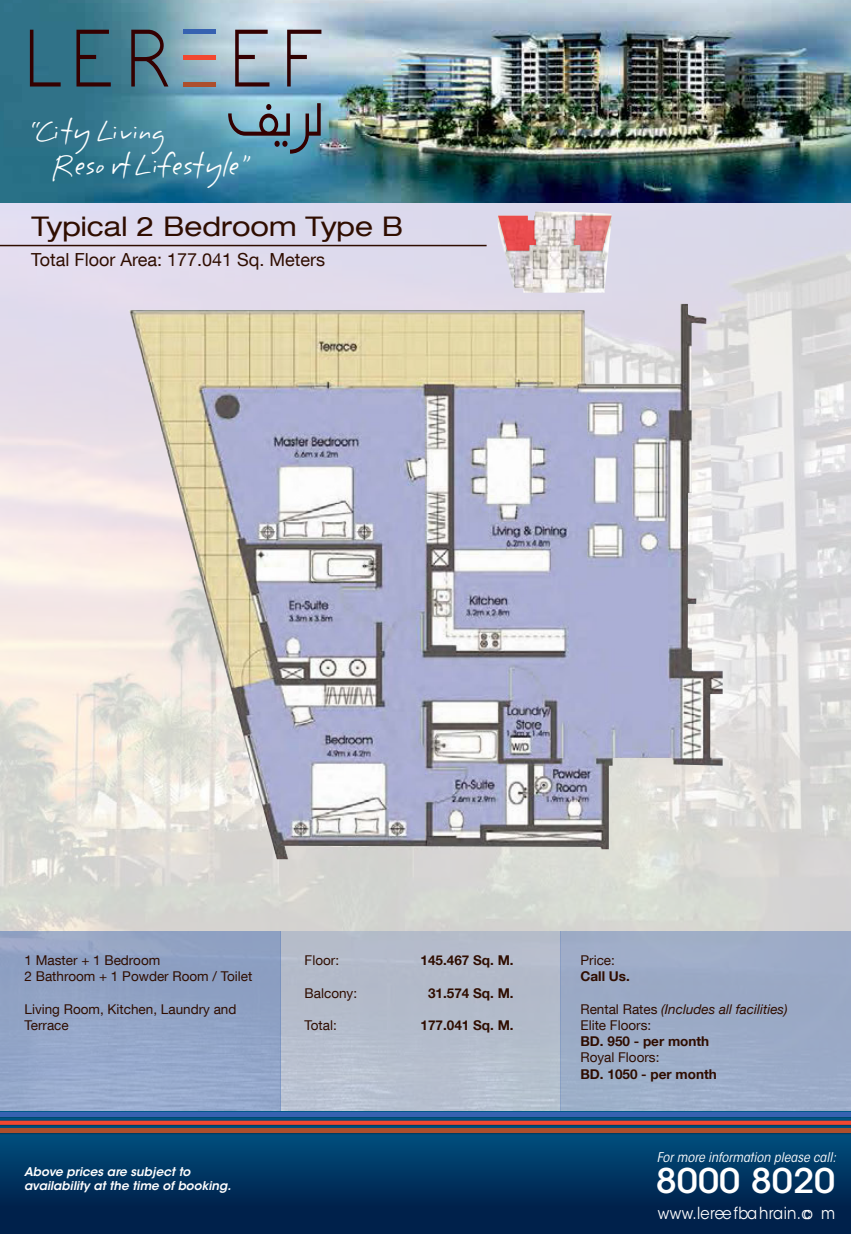
<style>
.page{position:relative;width:851px;height:1234px;background:#fff}
.page>*{position:absolute;margin:0;border:0;box-sizing:border-box;transform-origin:0 0}
.t1{font:500 33.75px "ITC Avant Garde Std";color:#fff;scale:1.06 1}
.t2{font:28.2px/33.8px "Desert Dog Hmk";letter-spacing:-.05em;color:#fff}
.t3{font:expanded 27px "Helvetica Neue LT Com";color:#2f0d00}
.t4{font:18px "Helvetica Neue LT Com";color:#2f0d00}
.t5{font:16.5px "ITC Avant Garde Std";letter-spacing:.025em;color:#fff;scale:.89 1}
.t6{font:13.5px/16.2px "Helvetica Neue LT Com";color:#2f0d00}
.t7{font:700 13.5px "Helvetica Neue LT Com";color:#2f0d00}
.t8{font:italic condensed 13.35px "ITC Avant Garde Std";color:#fff;scale:1.06 1}
.t9{font:italic 600 12px/14.4px "ITC Avant Garde Std";color:#fff}
.s1{font-style:italic}
</style>
<div class="page">
<img style="left:0;top:202px;width:850px;height:729px">
<svg style="left:0;top:1135px;width:850px;height:98px;background:#00315d"></svg>
<img style="left:0;top:1110px;width:850px;height:25px">
<hr style="left:0;top:1112px;width:850px;height:4px;background:#3662b1">
<svg style="left:0;top:1120px;width:850px;height:4px;background:#c9473a"></svg>
<hr style="left:0;top:1128px;width:850px;height:4px;background:#ac4f2d">
<div style="left:0;top:931px;width:280px;height:179px;background:#92a4c6"></div>
<div style="left:280px;top:931px;width:280px;height:179px;background:#b5bccb"></div>
<div style="left:560px;top:931px;width:290px;height:179px;background:#9cabc7"></div>
<img style="left:0;top:0;width:850px;height:202px">
<svg style="left:30px;top:30px;width:31px;height:56px;background:#305e71"></svg>
<svg style="left:76px;top:30px;width:35px;height:56px;background:#345866"></svg>
<svg style="left:131px;top:30px;width:37px;height:56px;background:#4d6672"></svg>
<svg style="left:235px;top:30px;width:34px;height:56px;background:#9095a1"></svg>
<svg style="left:287px;top:30px;width:34px;height:56px;background:#99a2af"></svg>
<hr style="left:183px;top:30px;width:33px;height:4px;background:#3662b1">
<hr style="left:183px;top:55px;width:33px;height:4px;background:#f24730">
<hr style="left:183px;top:82px;width:33px;height:4px;background:#ac4f2d">
<svg style="left:228px;top:103px;width:92px;height:51px;background:#6b93a5"></svg>
<hr style="left:0;top:245px;width:486px;height:1px;background:#2f0d00">
<img style="left:128px;top:304px;width:594px;height:555px">
<img style="left:497px;top:211px;width:114px;height:81px">
<svg style="left:498px;top:216px;width:38px;height:35px"></svg>
<svg style="left:573px;top:216px;width:38px;height:35px"></svg>
<h2 class="t2" style="left:53px;top:114px;width:198px;text-indent:-24px">“City Living<br>Resort Lifestyle”</h2>
<h3 class="t3" style="left:31px;top:209px;width:373px">Typical 2 Bedroom Type B</h3>
<h3 class="t4" style="left:31px;top:248px;width:295px">Total Floor Area: 177.041 Sq. Meters</h3>
<p class="t6" style="left:25px;top:951px;width:229px">1 Master + 1 Bedroom<br>2 Bathroom + 1 Powder Room / Toilet</p>
<p class="t6" style="left:25px;top:1000px;width:213px">Living Room, Kitchen, Laundry and<br>Terrace</p>
<p class="t6" style="left:304px;top:951px;width:36px">Floor:</p>
<p class="t7" style="left:420px;top:951px;width:95px">145.467 Sq. M.</p>
<p class="t6" style="left:304px;top:984px;width:54px">Balcony:</p>
<p class="t7" style="left:428px;top:983px;width:87px">31.574 Sq. M.</p>
<p class="t6" style="left:304px;top:1016px;width:34px">Total:</p>
<p class="t7" style="left:420px;top:1016px;width:95px">177.041 Sq. M.</p>
<p class="t9" style="left:24px;top:1163px;width:208px">Above prices are subject to availability at the time of booking.</p>
<p class="t6" style="left:580px;top:951px;width:36px">Price:</p>
<p class="t7" style="left:580px;top:967px;width:51px">Call Us.</p>
<p class="t6" style="left:580px;top:1000px;width:208px">Rental Rates <span class="s1">(Includes all facilities)<br></span>Elite Floors:</p>
<p class="t7" style="left:580px;top:1032px;width:130px">BD. 950 - per month</p>
<p class="t6" style="left:580px;top:1048px;width:80px">Royal Floors:</p>
<p class="t7" style="left:580px;top:1064px;width:138px">BD. 1050 - per month</p>
<p class="t8" style="left:656px;top:1148px;width:171px">For more information please call:</p>
<h1 class="t1" style="left:655px;top:1159px;width:171px">8000 8020</h1>
<p class="t5" style="left:657px;top:1202px;width:201px">www.leree fba hrain.co m</p>
</div>
